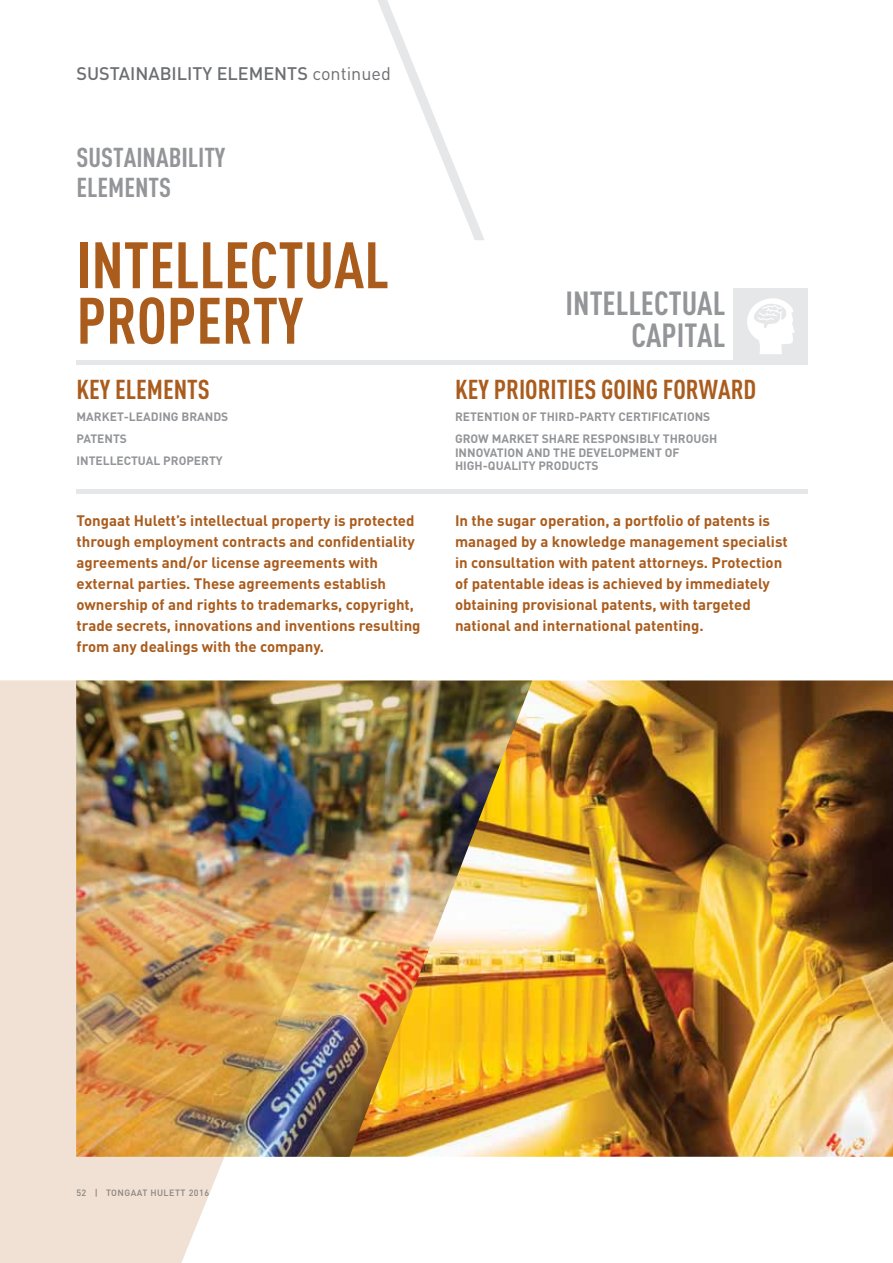
<style>
.page{position:relative;width:893px;height:1263px;background:#fff}
.page>*{position:absolute;margin:0;border:0;box-sizing:border-box;transform-origin:0 0}
.t1{font:700 64.5px/55.5px "DIN Cond";color:#aa5c1d}
.t2{font:700 33px/31.5px "DIN Cond";color:#939598;text-align:right}
.t3{font:700 27px "DIN Cond";color:#aa5c1d}
.t4{font:700 27px/30px "DIN Cond";color:#939598}
.t5{font:500 18px "DIN";color:#6d6e71}
.t6{font:700 15px/21px "DIN";color:#aa5c1d}
.t7{font:700 12px/22px "DIN";color:#939598}
.t8{font:500 9px "DIN";letter-spacing:.05em;color:#939598}
.s1{font-weight:400}
</style>
<div class="page">
<div style="left:734px;top:288px;width:74px;height:74px;background:#e6e7e8"></div>
<div style="left:77px;top:489px;width:731px;height:5px;background:#e6e7e8"></div>
<div style="left:77px;top:360px;width:731px;height:5px;background:#e6e7e8"></div>
<img style="left:532px;top:680px;width:361px;height:477px">
<img style="left:418px;top:680px;width:114px;height:477px">
<svg style="left:747px;top:298px;width:48px;height:56px"></svg>
<svg style="left:378px;top:0;width:106px;height:240px"></svg>
<img style="left:0;top:680px;width:418px;height:583px">
<p class="t5" style="left:77px;top:62px;width:316px">SUSTAINABILITY ELEMENTS <span class="s1">continued</span></p>
<h3 class="t4" style="left:77px;top:141px;width:150px">SUSTAINABILITY<br>ELEMENTS</h3>
<h1 class="t1" style="left:77px;top:236px;width:314px">INTELLECTUAL<br>PROPERTY</h1>
<h3 class="t3" style="left:77px;top:373px;width:135px">KEY ELEMENTS</h3>
<p class="t7" style="left:77px;top:405px;width:153px">MARKET-LEADI NG BRANDS<br>PATENTS<br>I NTELLEC</p>
<p class="t7" style="left:131px;top:449px;width:93px">TUAL PROPE RTY</p>
<h2 class="t2" style="left:565px;top:287px;width:161px">INTELLECTUAL<br>CAPITAL</h2>
<h3 class="t3" style="left:455px;top:373px;width:303px">KEY PRIORITIES GOING FORWARD</h3>
<p class="t7" style="left:455px;top:405px;width:200px">RETENTION OF THI RD-PARTY CERTIFICA</p>
<p class="t7" style="left:676px;top:405px;width:35px">TIONS</p>
<p class="t7" style="left:455px;top:427px;width:96px">GROW MARKET SHA</p>
<p class="t7" style="left:565px;top:427px;width:34px">RE RESP</p>
<p class="t7" style="left:455px;top:432px;width:262px;line-height:13.5px;text-indent:157px">ONSI BLY TH ROUGH<br>I NNOVATION AND THE DEVELOPME</p>
<p class="t7" style="left:647px;top:441px;width:33px">NT OF</p>
<p class="t7" style="left:455px;top:454px;width:144px">HIGH-QUALITY PRODUCTS</p>
<p class="t6" style="left:77px;top:509px;width:346px">Tongaat H ulett’s intellectual property is protected through employment contracts and confidentiality agreements and/or license agreements with external parties. These agreements establish ownership of and rights to trademarks, copyright, trade secrets, innovations and inventions resulting from any dealings with the company.</p>
<p class="t6" style="left:455px;top:509px;width:334px">I n the sugar operation, a portfolio of patents is managed by a knowledge management specialist in consultation with patent attorneys. Protection of patentable ideas is achieved by immediately obtaining provisional patents, with targeted national and international patenting.</p>
<p class="t8" style="left:76px;top:1187px;width:134px">52 | TONGAAT HULETT 2016</p>
</div>
